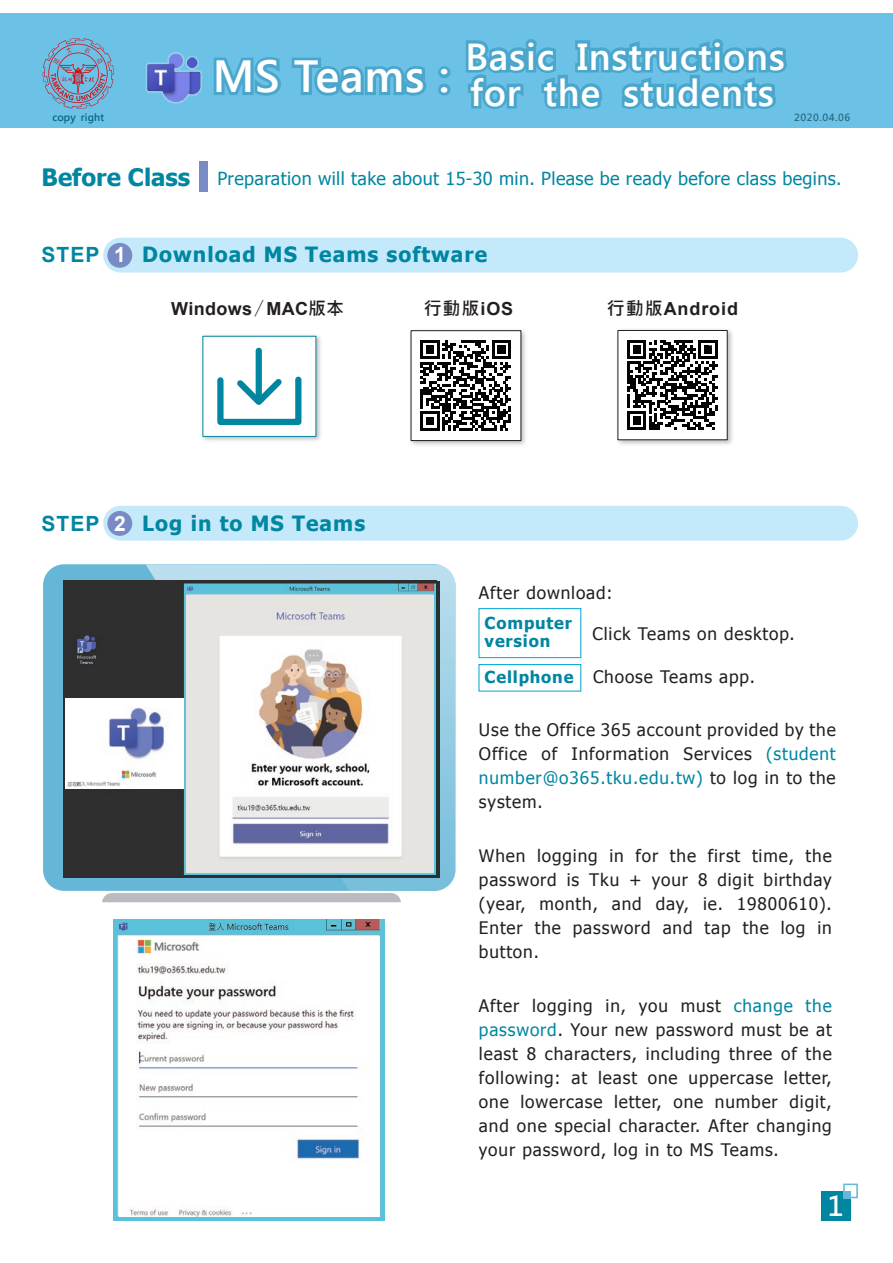
<style>
.page{position:relative;width:893px;height:1263px;background:#fff}
.page>*{position:absolute;margin:0;border:0;box-sizing:border-box;transform-origin:0 0}
.t1{font:600 45px "Segoe UI";letter-spacing:.02em;color:#fff}
.t2{font:600 37.5px/36px "Segoe UI";letter-spacing:.02em;color:#fff}
.t3{font:700 27px "Microsoft Jheng Hei";color:#fff}
.t4{font:700 21px "Tahoma";letter-spacing:.05em;color:#0086a1}
.t5{font:700 21px "Arial";letter-spacing:.05em;color:#0086a1}
.t6{font:18px "Tahoma";letter-spacing:.02em;color:#0086a1}
.t7{font:700 18px "Arial";letter-spacing:.02em;color:#231f20}
.t8{font:700 18px "Arial";letter-spacing:.05em;color:#231f20}
.t9{font:700 18px "Microsoft Jheng Hei";color:#231f20}
.t10{font:17.25px/24px "Tahoma";letter-spacing:.05em;color:#231f20;text-align:justify}
.t11{font:700 16.5px/18px "Tahoma";letter-spacing:.05em;color:#0086a1}
.t12{font:700 9.75px "Microsoft Jheng Hei";letter-spacing:.05em;color:#276980}
.t13{font:700 9.75px "Microsoft Jheng Hei";letter-spacing:.01em;color:#00647a}
.s1{font-weight:700;font-size:24px}
.s2{color:#fff}
.s3{font-family:"Adobe Ming Std";font-weight:300}
.s4{font-family:"Microsoft Jheng Hei"}
.s5{font-family:"Arial"}
.s6{font-weight:700;font-size:16.5px;color:#0086a1}
.s7{color:#0086a1}
</style>
<div class="page">
<div style="left:43px;top:564px;width:412px;height:327px;background:#65b6d7;border-radius:21px"></div>
<svg style="left:142px;top:564px;width:313px;height:327px"></svg>
<div style="left:0;top:13px;width:893px;height:115px;background:#6bc2e6"></div>
<img style="left:63px;top:581px;width:374px;height:293px">
<img style="left:66px;top:699px;width:118px;height:89px">
<img style="left:66px;top:776px;width:59px;height:12px">
<div style="left:186px;top:595px;width:247px;height:277px;background:#e5e4e1"></div>
<div style="left:200px;top:161px;width:8px;height:31px;background:#788bc5"></div>
<div style="left:103px;top:238px;width:755px;height:35px;background:#c3e9fa;border-radius:17px"></div>
<div style="left:107px;top:243px;width:25px;height:25px;background:#788bc5;border-radius:50%"></div>
<div style="left:103px;top:506px;width:755px;height:35px;background:#c3e9fa;border-radius:17px"></div>
<div style="left:107px;top:511px;width:25px;height:25px;background:#788bc5;border-radius:50%"></div>
<img style="left:202px;top:335px;width:119px;height:106px">
<div style="left:203px;top:336px;width:113px;height:101px;background:#fff;border:1px solid #0086a1"></div>
<div style="left:256px;top:351px;width:6px;height:47px;background:#0086a1"></div>
<svg style="left:217px;top:373px;width:85px;height:53px"></svg>
<img style="left:410px;top:330px;width:116px;height:115px">
<div style="left:411px;top:330px;width:110px;height:111px;background:#fff;border:1px solid #231f20"></div>
<svg style="left:420px;top:340px;width:91px;height:91px"></svg>
<img style="left:617px;top:329px;width:116px;height:116px">
<div style="left:618px;top:330px;width:109px;height:110px;background:#fff;border:1px solid #231f20"></div>
<svg style="left:627px;top:340px;width:90px;height:90px"></svg>
<img style="left:145px;top:52px;width:57px;height:52px">
<div style="left:102px;top:893px;width:299px;height:9px;background:#babbbe"></div>
<svg style="left:43px;top:38px;width:71px;height:71px"></svg>
<img style="left:113px;top:919px;width:271px;height:301px">
<img style="left:120px;top:937px;width:259px;height:279px">
<div style="left:821px;top:1191px;width:29px;height:29px;background:#0086a1"></div>
<div style="left:843px;top:1183px;width:15px;height:15px;border:2px solid #65b6d7"></div>
<div style="left:843px;top:1191px;width:7px;height:7px;background:#65b6d7"></div>
<svg style="left:214px;top:57px;width:237px;height:39px"></svg>
<svg style="left:466px;top:39px;width:321px;height:70px"></svg>
<img style="left:187px;top:597px;width:239px;height:275px">
<div style="left:479px;top:608px;width:102px;height:50px;border:1px solid #00a3d4"></div>
<div style="left:479px;top:664px;width:102px;height:27px;border:1px solid #00a3d4"></div>
<p class="t13" style="left:53px;top:111px;width:53px">copy right</p>
<h1 class="t1" style="left:213px;top:45px;width:238px">MS Teams :</h1>
<h2 class="t2" style="left:466px;top:36px;width:321px">Basic Instructions for the students</h2>
<p class="t12" style="left:794px;top:111px;width:58px">2020.04.06</p>
<p class="t6" style="left:42px;top:167px;width:802px"><span class="s1">Before Class</span> Preparation will take about 15-30 min. Please be ready before class begins.</p>
<p class="t5" style="left:42px;top:241px;width:86px">STEP <span class="s2">1</span></p>
<p class="t4" style="left:142px;top:240px;width:346px">Download MS Teams software</p>
<p class="t7" style="left:171px;top:297px;width:175px">Windows<span class="s3">／</span>MAC<span class="s4">版本</span></p>
<p class="t9" style="left:424px;top:297px;width:91px">行動版<span class="s5">iOS</span></p>
<p class="t8" style="left:607px;top:297px;width:133px"><span class="s4">行動版</span>Android</p>
<p class="t5" style="left:42px;top:509px;width:86px">STEP <span class="s2">2</span></p>
<p class="t4" style="left:142px;top:508px;width:224px">Log in to MS Teams</p>
<p class="t10" style="left:479px;top:580px;width:135px">After download:</p>
<p class="t11" style="left:485px;top:613px;width:89px">Computer version</p>
<p class="t10" style="left:485px;top:664px;width:272px"><span class="s6">Cellphone</span> Choose Teams app.</p>
<p class="t10" style="left:593px;top:621px;width:204px">Click Teams on desktop.</p>
<p class="t10" style="left:479px;top:717px;width:358px">Use the Office 365 account provided by the Office of Information Services <span class="s7">(student number@o365.tku.edu.tw)</span> to log in to the system.</p>
<p class="t10" style="left:479px;top:843px;width:354px">When logging in for the first time, the password is Tku + your 8 digit birthday (year, month, and day, ie. 19800610).<br>Enter the password and tap the log in button.</p>
<p class="t10" style="left:479px;top:992px;width:354px">After logging in, you must <span class="s7">change the password</span>. Your new password must be at least 8 characters, including three of the following: at least one uppercase letter, one lowercase letter, one number digit, and one special character. After changing your password, log in to MS Teams.</p>
<h3 class="t3" style="left:828px;top:1189px;width:18px">1</h3>
</div>
